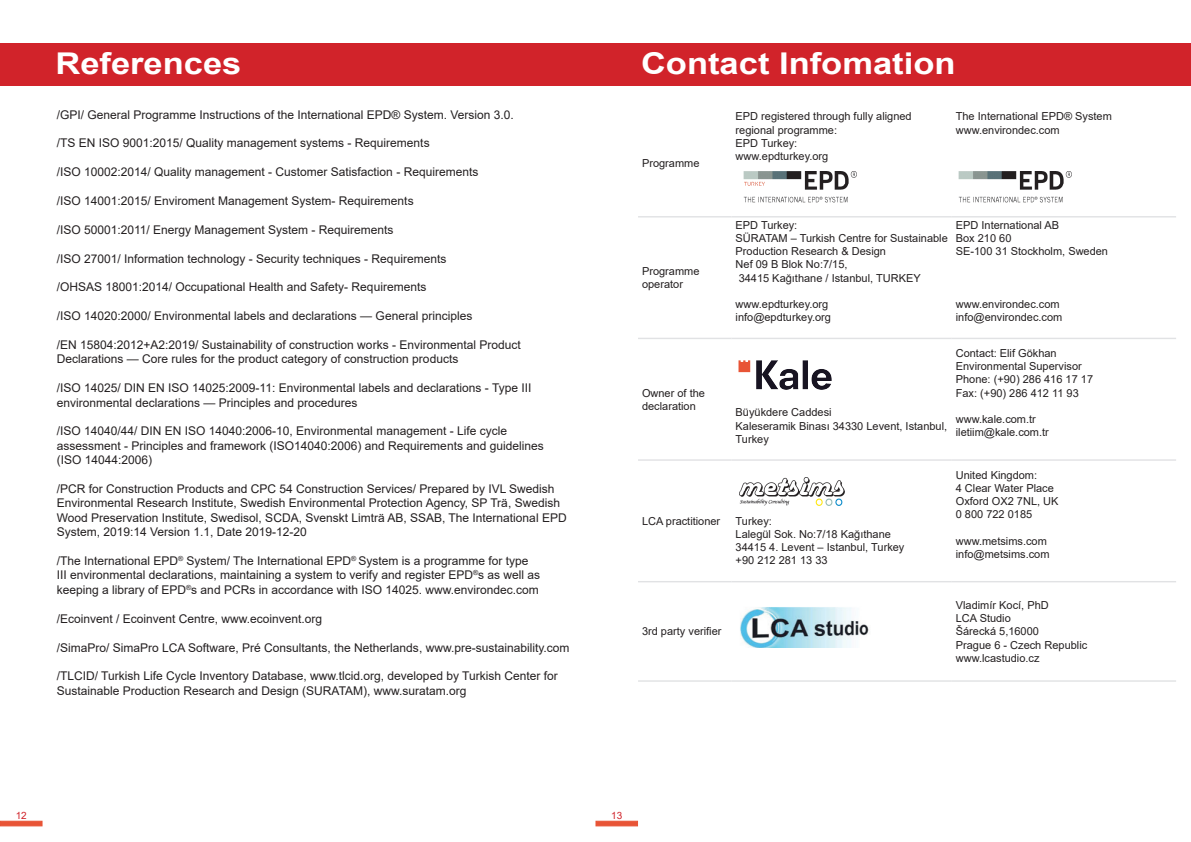
<style>
.page{position:relative;width:1191px;height:842px;background:#fff}
.page>*{position:absolute;margin:0;border:0;box-sizing:border-box;transform-origin:0 0}
.t1{font:700 30px "Arial";color:#fff;scale:1.15 1}
.t2{font:12px/14.4px "Arial";color:#231f20}
.t3{font:11px/13.2px "Arial";color:#231f20}
.t4{font:10px "Arial";color:#d1232a}
</style>
<div class="page">
<div style="left:0;top:821px;width:43px;height:5px;background:#e85436;border:1px solid #e85436"></div>
<div style="left:595px;top:821px;width:43px;height:5px;background:#e85436;border:1px solid #e85436"></div>
<div style="left:0;top:43px;width:595px;height:43px;background:#d1232a"></div>
<hr style="left:638px;top:216px;width:93px;height:1px;background:#e1e2e4">
<hr style="left:731px;top:216px;width:220px;height:1px;background:#e1e2e4">
<hr style="left:951px;top:216px;width:225px;height:1px;background:#e1e2e4">
<hr style="left:638px;top:338px;width:93px;height:1px;background:#e1e2e4">
<hr style="left:731px;top:338px;width:220px;height:1px;background:#e1e2e4">
<hr style="left:951px;top:338px;width:225px;height:1px;background:#e1e2e4">
<hr style="left:638px;top:459px;width:93px;height:2px;background:#e1e2e4">
<hr style="left:731px;top:459px;width:220px;height:2px;background:#e1e2e4">
<hr style="left:951px;top:459px;width:225px;height:2px;background:#e1e2e4">
<hr style="left:638px;top:581px;width:93px;height:1px;background:#e1e2e4">
<hr style="left:731px;top:581px;width:220px;height:1px;background:#e1e2e4">
<hr style="left:951px;top:581px;width:225px;height:1px;background:#e1e2e4">
<hr style="left:638px;top:680px;width:93px;height:2px;background:#e1e2e4">
<hr style="left:731px;top:680px;width:220px;height:2px;background:#e1e2e4">
<hr style="left:951px;top:680px;width:225px;height:2px;background:#e1e2e4">
<img style="left:743px;top:172px;width:113px;height:31px">
<img style="left:740px;top:478px;width:104px;height:27px">
<img style="left:958px;top:172px;width:113px;height:31px">
<img style="left:740px;top:607px;width:129px;height:41px">
<div style="left:595px;top:43px;width:596px;height:43px;background:#d1232a"></div>
<img style="left:738px;top:360px;width:94px;height:30px">
<h1 class="t1" style="left:55px;top:43px;width:163px">References</h1>
<p class="t2" style="left:57px;top:107px;width:459px">/GPI/ General Programme Instructions of the International EPD® System. Version 3.0.</p>
<p class="t2" style="left:57px;top:136px;width:374px">/TS EN ISO 9001:2015/ Quality management systems - Requirements</p>
<p class="t2" style="left:57px;top:165px;width:423px">/ISO 10002:2014/ Quality management - Customer Satisfaction - Requirements</p>
<p class="t2" style="left:57px;top:194px;width:358px">/ISO 14001:2015/ Enviroment Management System- Requirements</p>
<p class="t2" style="left:57px;top:222px;width:338px">/ISO 50001:2011/ Energy Management System - Requirements</p>
<p class="t2" style="left:57px;top:251px;width:391px">/ISO 27001/ Information technology - Security techniques - Requirements</p>
<p class="t2" style="left:57px;top:280px;width:371px">/OHSAS 18001:2014/ Occupational Health and Safety- Requirements</p>
<p class="t2" style="left:57px;top:309px;width:417px">/ISO 14020:2000/ Environmental labels and declarations — General principles</p>
<p class="t2" style="left:57px;top:338px;width:465px">/EN 15804:2012+A2:2019/ Sustainability of construction works - Environmental Product<br>Declarations — Core rules for the product category of construction products</p>
<p class="t2" style="left:57px;top:381px;width:476px">/ISO 14025/ DIN EN ISO 14025:2009-11: Environmental labels and declarations - Type III environmental declarations — Principles and procedures</p>
<p class="t2" style="left:57px;top:424px;width:488px">/ISO 14040/44/ DIN EN ISO 14040:2006-10, Environmental management - Life cycle assessment - Principles and framework (ISO14040:2006) and Requirements and guidelines (ISO 14044:2006)</p>
<p class="t2" style="left:57px;top:482px;width:511px">/PCR for Construction Products and CPC 54 Construction Services/ Prepared by IVL Swedish Environmental Research Institute, Swedish Environmental Protection Agency, SP Trä, Swedish Wood Preservation Institute, Swedisol, SCDA, Svenskt Limträ AB, SSAB, The International EPD System, 2019:14 Version 1.1, Date 2019-12-20</p>
<p class="t2" style="left:57px;top:554px;width:485px">/The International EPD<sup>®</sup> System/ The International EPD<sup>®</sup> System is a programme for type<br>III environmental declarations, maintaining a system to verify and register EPD<sup>®</sup>s as well as keeping a library of EPD<sup>®</sup>s and PCRs in accordance with ISO 14025. www.environdec.com</p>
<p class="t2" style="left:57px;top:611px;width:267px">/Ecoinvent / Ecoinvent Centre, www.ecoinvent.org</p>
<p class="t2" style="left:57px;top:640px;width:514px">/SimaPro/ SimaPro LCA Software, Pré Consultants, the Netherlands, www.pre-sustainability.com</p>
<p class="t2" style="left:57px;top:669px;width:502px">/TLCID/ Turkish Life Cycle Inventory Database, www.tlcid.org, developed by Turkish Center for<br>Sustainable Production Research and Design (SURATAM), www.suratam.org</p>
<h1 class="t1" style="left:641px;top:43px;width:275px">Contact Infomation</h1>
<p class="t3" style="left:642px;top:156px;width:59px">Programme</p>
<p class="t3" style="left:642px;top:264px;width:59px">Programme operator</p>
<p class="t3" style="left:642px;top:386px;width:64px">Owner of the declaration</p>
<p class="t3" style="left:735px;top:110px;width:178px">EPD registered through fully aligned regional programme:<br>EPD Turkey:<br>www.epdturkey.org</p>
<p class="t3" style="left:955px;top:110px;width:158px">The International EPD® System www.environdec.com</p>
<p class="t3" style="left:735px;top:218px;width:214px">EPD Turkey:<br>SÜRATAM – Turkish Centre for Sustainable<br>Production Research &amp; Design<br>Nef 09 B Blok No:7/15,<br>34415 Kağıthane / Istanbul, TURKEY</p>
<p class="t3" style="left:735px;top:297px;width:97px">www.epdturkey.org info@epdturkey.org</p>
<p class="t3" style="left:955px;top:218px;width:154px">EPD International AB<br>Box 210 60<br>SE-100 31 Stockholm, Sweden</p>
<p class="t3" style="left:955px;top:297px;width:108px">www.environdec.com info@environdec.com</p>
<p class="t3" style="left:735px;top:406px;width:213px">Büyükdere Caddesi<br>Kaleseramik Binası 34330 Levent, Istanbul,<br>Turkey</p>
<p class="t3" style="left:955px;top:346px;width:139px">Contact: Elif Gökhan<br>Environmental Supervisor<br>Phone: (+90) 286 416 17 17<br>Fax: (+90) 286 412 11 93</p>
<p class="t3" style="left:955px;top:412px;width:95px">www.kale.com.tr iletiim@kale.com.tr</p>
<p class="t3" style="left:642px;top:514px;width:80px">LCA practitioner</p>
<p class="t3" style="left:735px;top:514px;width:170px">Turkey:<br>Lalegül Sok. No:7/18 Kağıthane<br>34415 4. Levent – Istanbul, Turkey +90 212 281 13 33</p>
<p class="t3" style="left:642px;top:625px;width:81px">3rd party verifier</p>
<p class="t3" style="left:955px;top:468px;width:104px">United Kingdom:<br>4 Clear Water Place<br>Oxford OX2 7NL, UK<br>0 800 722 0185</p>
<p class="t3" style="left:955px;top:534px;width:95px">www.metsims.com info@metsims.com</p>
<p class="t3" style="left:955px;top:598px;width:133px">Vladimír Kocí, PhD<br>LCA Studio<br>Šárecká 5,16000<br>Prague 6 - Czech Republic www.lcastudio.cz</p>
<p class="t4" style="left:16px;top:808px;width:13px">12</p>
<p class="t4" style="left:611px;top:808px;width:13px">13</p>
</div>
